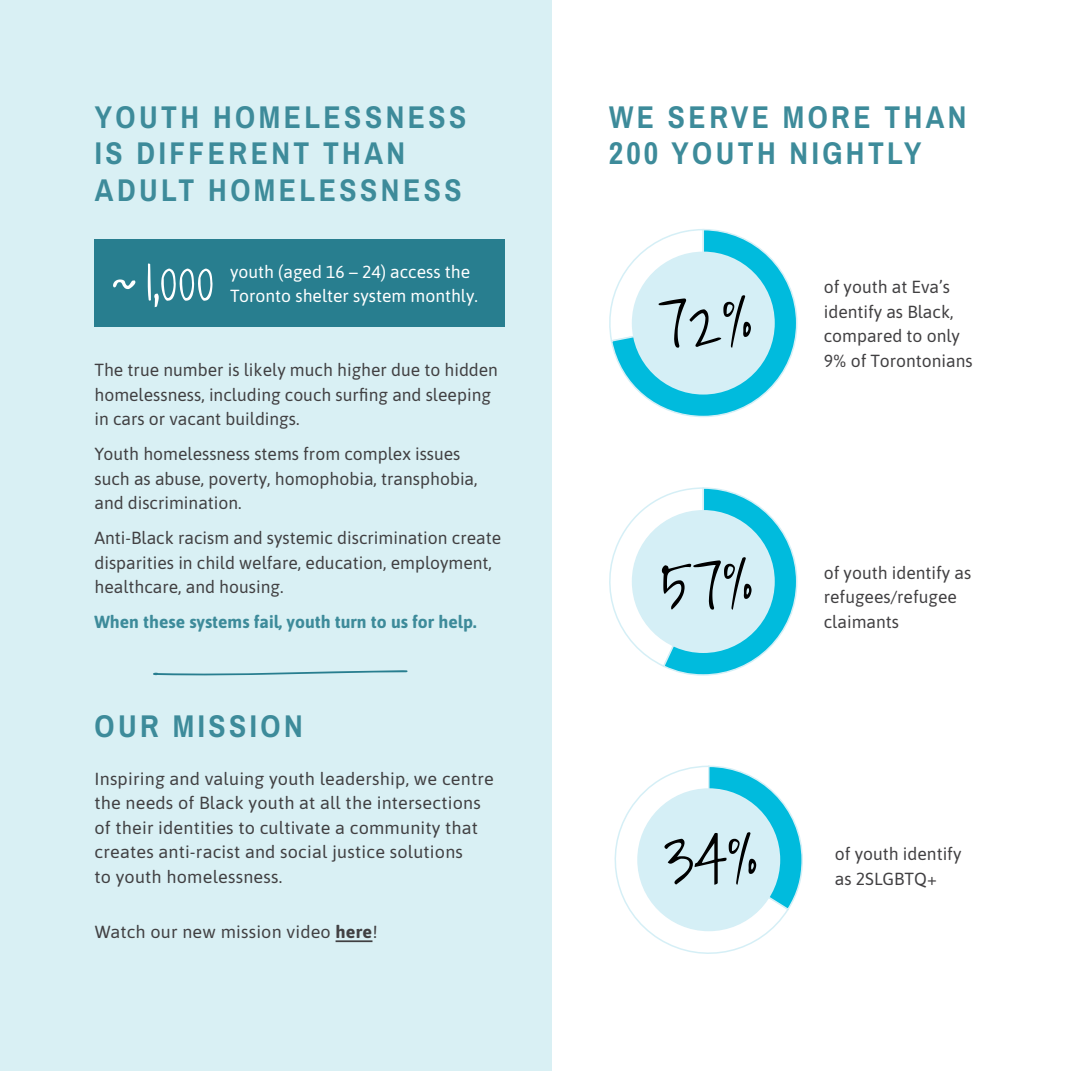
<style>
.page{position:relative;width:1071px;height:1071px;background:#fff}
.page>*{position:absolute;margin:0;border:0;box-sizing:border-box;transform-origin:0 0}
.t1{font:300 66.5px "Shadows Into";color:#000}
.t2{font:300 59.5px "Shadows Into";color:#fff}
.t3{font:700 31.5px/36.8px "Archivo Narrow";letter-spacing:.11em;color:#3d8b9a}
.t4{font:17.5px/24.5px "Asap";color:#414042}
.t5{font:17.5px/24.5px "Asap";color:#fff}
.t6{font:700 17.5px "Asap";color:#3d8b9a}
.s1{font-weight:700}
</style>
<div class="page">
<div style="left:0;top:0;width:551px;height:1071px;background:#d9f0f4"></div>
<div style="left:95px;top:240px;width:410px;height:87px;background:#287e8f"></div>
<svg style="left:609px;top:229px;width:189px;height:189px"></svg>
<div style="left:632px;top:252px;width:143px;height:143px;background:#d5eff6;border-radius:50%"></div>
<svg style="left:609px;top:487px;width:189px;height:189px"></svg>
<div style="left:632px;top:510px;width:143px;height:143px;background:#d5eff6;border-radius:50%"></div>
<svg style="left:614px;top:765px;width:189px;height:189px"></svg>
<div style="left:637px;top:788px;width:143px;height:143px;background:#d5eff6;border-radius:50%"></div>
<svg style="left:153px;top:670px;width:255px;height:6px"></svg>
<hr style="left:336px;top:940px;width:36px;height:2px;background:#414042">
<h3 class="t3" style="left:95px;top:101px;width:373px">YOUTH HOMELESSNESS<br>IS DIFFERENT THAN<br>ADULT HOMELESSNESS</h3>
<h2 class="t2" style="left:111px;top:269px;width:29px">~</h2>
<h2 class="t2" style="left:146px;top:247px;width:70px">1,000</h2>
<p class="t5" style="left:230px;top:261px;width:249px">youth (aged 16 – 24) access the<br>Toronto shelter system monthly.</p>
<p class="t4" style="left:94px;top:359px;width:405px">The true number is likely much higher due to hidden homelessness, including couch surfing and sleeping in cars or vacant buildings.</p>
<p class="t4" style="left:94px;top:443px;width:385px">Youth homelessness stems from complex issues such as abuse, poverty, homophobia, transphobia, and discrimination.</p>
<p class="t4" style="left:94px;top:527px;width:408px">Anti-Black racism and systemic discrimination create disparities in child welfare, education, employment, healthcare, and housing.</p>
<p class="t6" style="left:94px;top:615px;width:384px">When these systems fail, youth turn to us for help.</p>
<h3 class="t3" style="left:95px;top:710px;width:209px">OUR MISSION</h3>
<p class="t4" style="left:94px;top:767px;width:401px">Inspiring and valuing youth leadership, we centre the needs of Black youth at all the intersections of their identities to cultivate a community that creates anti-racist and social justice solutions<br>to youth homelessness.</p>
<p class="t4" style="left:95px;top:920px;width:284px">Watch our new mission video <span class="s1">here</span>!</p>
<h3 class="t3" style="left:609px;top:101px;width:359px">WE SERVE MORE THAN<br>200 YOUTH NIGHTLY</h3>
<h1 class="t1" style="left:658px;top:288px;width:96px">72%</h1>
<p class="t4" style="left:824px;top:276px;width:150px">of youth at Eva’s identify as Black, compared to only<br>9% of Torontonians</p>
<h1 class="t1" style="left:661px;top:550px;width:94px">57%</h1>
<p class="t4" style="left:824px;top:562px;width:149px">of youth identify as refugees/refugee claimants</p>
<h1 class="t1" style="left:663px;top:825px;width:96px">34%</h1>
<p class="t4" style="left:835px;top:843px;width:128px">of youth identify as 2SLGBTQ+</p>
</div>
